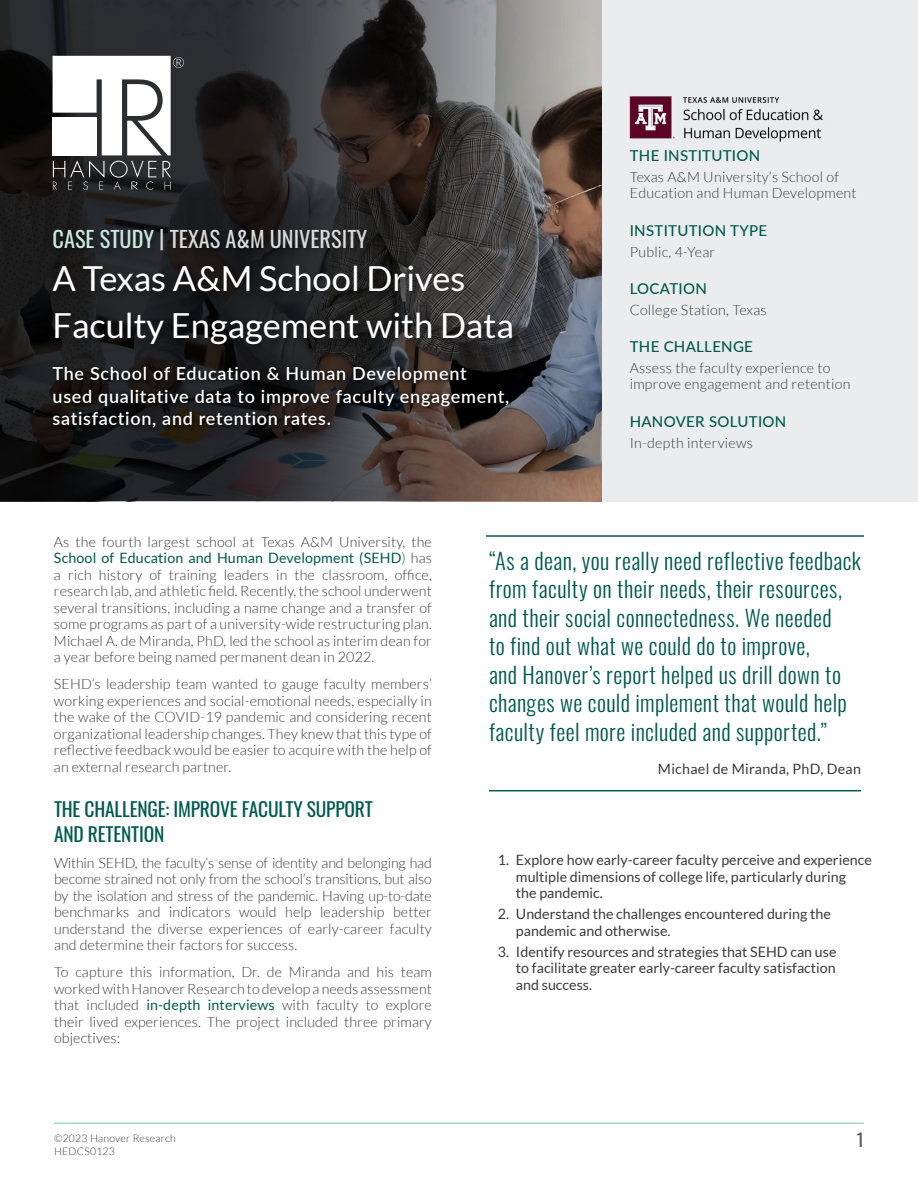
<style>
.page{position:relative;width:918px;height:1188px;background:#fff}
.page>*{position:absolute;margin:0;border:0;box-sizing:border-box;transform-origin:0 0}
.t1{font:34.5px/46.5px "Lato";color:#fff}
.t2{font:300 22.5px/28.5px "Oswald";letter-spacing:.02em;color:#005a4f}
.t3{font:22.35px "Oswald";color:#d8dadb}
.t4{font:19.5px/25.2px "Oswald";letter-spacing:-.01em;color:#005a4f}
.t5{font:600 18px/22.5px "Lato";letter-spacing:.04em;color:#fff}
.t6{font:18px "Oswald";color:#52555b}
.t7{font:500 15px "Lato";letter-spacing:.02em;color:#005a4f}
.t8{font:300 14.25px/16.5px "Lato";letter-spacing:.01em;color:#3a3a3a;text-align:justify}
.t9{font:14.25px/16.5px "Lato";color:#3a3a3a}
.t10{font:14.25px "Lato";letter-spacing:.02em;color:#3a3a3a}
.t11{font:300 10.5px/13.5px "Lato";letter-spacing:.02em;color:#3a3a3a}
.s1{color:#cae9e0}
.s2{font-weight:400;color:#005a4f}
.s3{color:#005a4f}
</style>
<div class="page">
<hr style="left:54px;top:1123px;width:810px;height:1px;background:#68ccb2">
<svg style="left:0;top:0;width:602px;height:501px;background:#3e3a3b"></svg>
<div style="left:602px;top:0;width:316px;height:501px;background:#ebeced"></div>
<svg style="left:53px;top:56px;width:131px;height:134px"></svg>
<div style="left:50px;top:263px;width:472px;height:90px;background:#000;opacity:.4"></div>
<div style="left:51px;top:226px;width:325px;height:33px;background:#000;opacity:.4"></div>
<div style="left:50px;top:364px;width:464px;height:69px;background:#000;opacity:.94"></div>
<hr style="left:486px;top:535px;width:378px;height:2px;background:#005a4f">
<hr style="left:489px;top:790px;width:372px;height:1px;background:#005a4f">
<img style="left:630px;top:96px;width:193px;height:46px">
<h3 class="t3" style="left:53px;top:219px;width:316px"><span class="s1">CASE STUDY</span> | TEXAS A&amp;M UNIVERSITY</h3>
<h1 class="t1" style="left:53px;top:255px;width:463px">A Texas A&amp;M School Drives<br>Faculty Engagement with Data</h1>
<p class="t5" style="left:53px;top:362px;width:458px">The School of Education &amp; Human Development used qualitative data to improve faculty engagement, satisfaction, and retention rates.</p>
<p class="t7" style="left:630px;top:145px;width:132px">THE INSTITUTION</p>
<p class="t8" style="left:630px;top:169px;width:229px">Texas A&amp;M University’s School of<br>Education and Human Development</p>
<p class="t7" style="left:630px;top:219px;width:139px">INSTITUTION TYPE</p>
<p class="t8" style="left:630px;top:243px;width:87px">Public, 4-Year</p>
<p class="t7" style="left:630px;top:277px;width:79px">LOCATION</p>
<p class="t8" style="left:630px;top:301px;width:139px">College Station, Texas</p>
<p class="t7" style="left:630px;top:336px;width:125px">THE CHALLENGE</p>
<p class="t8" style="left:630px;top:360px;width:222px">Assess the faculty experience to improve engagement and retention</p>
<p class="t7" style="left:630px;top:410px;width:158px">HANOVER SOLUTION</p>
<p class="t8" style="left:630px;top:434px;width:125px">In-depth interviews</p>
<p class="t8" style="left:54px;top:533px;width:379px">As the fourth largest school at Texas A&amp;M University, the <span class="s2">School of Education and Human Development (SEHD</span><span class="s3">)</span> has a rich history of training leaders in the classroom, office, research lab, and athletic field. Recently, the school underwent several transitions, including a name change and a transfer of some programs as part of a university-wide restructuring plan.<br>Michael A. de Miranda, PhD, led the school as interim dean for a year before being named permanent dean in 2022.</p>
<p class="t8" style="left:54px;top:676px;width:379px">SEHD’s leadership team wanted to gauge faculty members’ working experiences and social-emotional needs, especially in the wake of the COVID-19 pandemic and considering recent organizational leadership changes. They knew that this type of reflective feedback would be easier to acquire with the help of an external research partner.</p>
<h3 class="t4" style="left:54px;top:794px;width:320px">THE CHALLENGE: IMPROVE FACULTY SUPPORT<br>AND RETENTION</h3>
<p class="t8" style="left:54px;top:854px;width:379px">Within SEHD, the faculty’s sense of identity and belonging had become strained not only from the school’s transitions, but also by the isolation and stress of the pandemic. Having up-to-date benchmarks and indicators would help leadership better understand the diverse experiences of early-career faculty and determine their factors for success.</p>
<p class="t8" style="left:54px;top:964px;width:379px">To capture this information, Dr. de Miranda and his team worked with Hanover Research to develop a needs assessment that included <span class="s2">in-depth interviews</span> with faculty to explore their lived experiences. The project included three primary objectives:</p>
<p class="t11" style="left:54px;top:1131px;width:123px">©2023 Hanover Research<br>HEDCS0123</p>
<p class="t2" style="left:489px;top:544px;width:373px">“As a dean, you really need reflective feedback from faculty on their needs, their resources, and their social connectedness. We needed<br>to find out what we could do to improve,<br>and Hanover’s report helped us drill down to changes we could implement that would help faculty feel more included and supported.”</p>
<p class="t10" style="left:658px;top:761px;width:205px">Michael de Miranda, PhD, Dean</p>
<p class="t9" style="left:516px;top:852px;width:357px;text-indent:-18px">1. Explore how early-career faculty perceive and experience multiple dimensions of college life, particularly during<br>the pandemic.</p>
<p class="t9" style="left:516px;top:906px;width:316px;text-indent:-18px">2. Understand the challenges encountered during the pandemic and otherwise.</p>
<p class="t9" style="left:516px;top:943px;width:322px;text-align:justify;text-indent:-18px">3. Identify resources and strategies that SEHD can use to facilitate greater early-career faculty satisfaction and success.</p>
<p class="t6" style="left:857px;top:1124px;width:9px">1</p>
</div>
